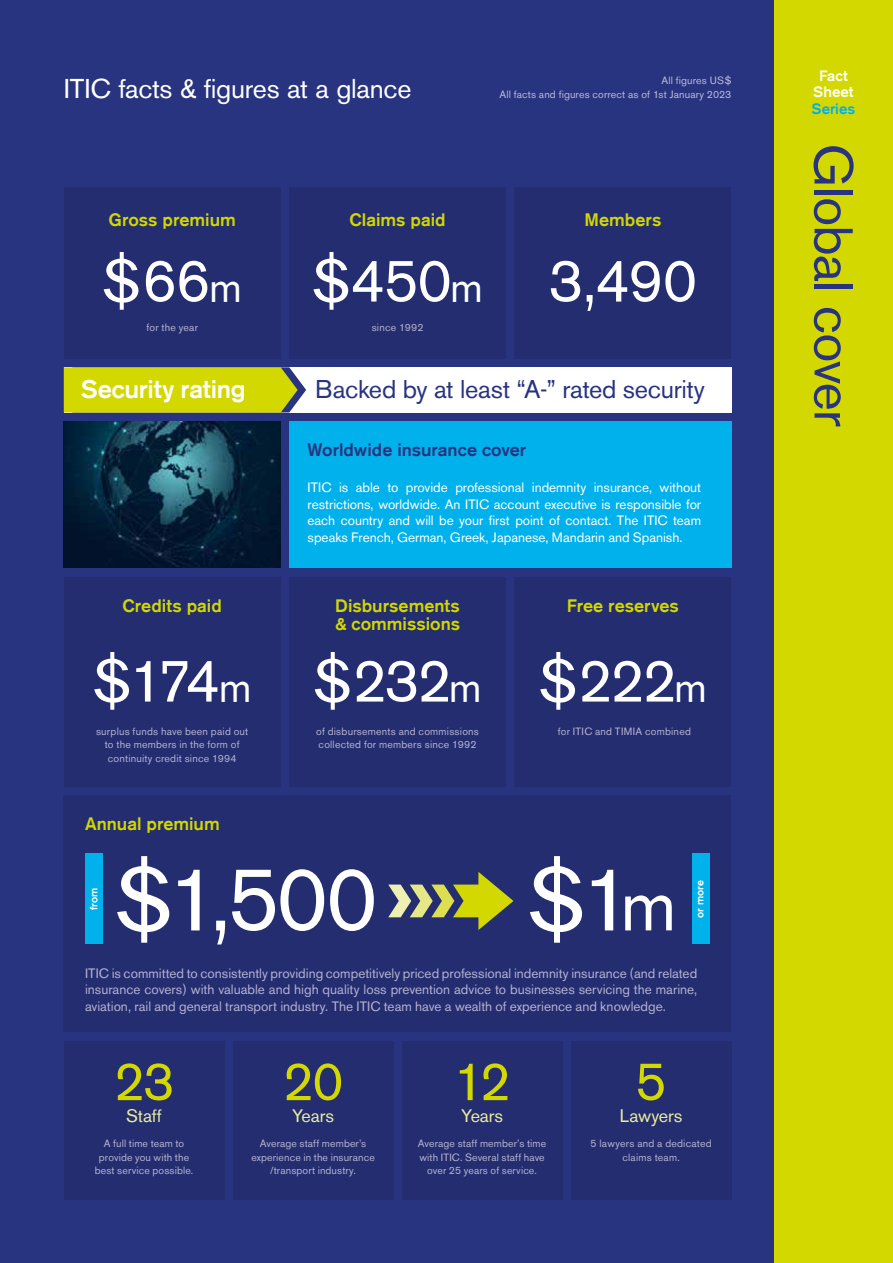
<style>
.page{position:relative;width:893px;height:1263px;background:#fff}
.page>*{position:absolute;margin:0;border:0;box-sizing:border-box;transform-origin:0 0}
.t1{font:90px "Akzidenz Grotesk BE";color:#fff}
.t2{font:60px "Akzidenz Grotesk BE";letter-spacing:-.045em;color:#fff}
.t3{font:54px "Akzidenz Grotesk BE";letter-spacing:-.015em;color:#283480}
.t4{font:54px "Akzidenz Grotesk BE";color:#d3d800}
.t5{font:27px "Akzidenz Grotesk BE";letter-spacing:-.01em;color:#fff}
.t6{font:25.5px "Akzidenz Grotesk BE";letter-spacing:-.01em;color:#283480}
.t7{font:500 25.5px "Akzidenz Grotesk BE";letter-spacing:-.01em;color:#fff}
.t8{font:500 18px "Akzidenz Grotesk BE";color:#d3d800}
.t9{font:500 18px "Akzidenz Grotesk BE";letter-spacing:-.005em;color:#283480}
.t10{font:18px "Akzidenz Grotesk BE";letter-spacing:-.005em;color:#eaeb9e}
.t11{font:500 15px/16.5px "Akzidenz Grotesk BE";color:#fff;text-align:center}
.t12{font:500 15px "Akzidenz Grotesk BE";color:#00b1eb}
.t13{font:13.5px/16.5px "Akzidenz Grotesk BE";color:#b5b2d0;text-align:justify}
.t14{font:13.5px/16.5px "Akzidenz Grotesk BE";color:#fff;text-align:justify}
.t15{font:10.5px/13.5px "Akzidenz Grotesk BE";letter-spacing:.015em;color:#b5b2d0;text-align:center}
.t16{font:10.5px/13.5px "Akzidenz Grotesk BE";letter-spacing:.01em;color:#bcb9d8;text-align:right}
.t17{font:500 10.5px "Akzidenz Grotesk BE";letter-spacing:.02em;color:#fff}
.s1{font-size:42px}
.s2{font-size:72px}
</style>
<div class="page">
<div style="left:774px;top:0;width:119px;height:1263px;background:#d3d800"></div>
<div style="left:0;top:0;width:774px;height:1263px;background:#283480"></div>
<div style="left:64px;top:1041px;width:160px;height:158px;background:#232d70"></div>
<div style="left:233px;top:1041px;width:160px;height:158px;background:#232d70"></div>
<div style="left:402px;top:1041px;width:160px;height:158px;background:#232d70"></div>
<div style="left:571px;top:1041px;width:160px;height:158px;background:#232d70"></div>
<img style="left:64px;top:422px;width:217px;height:146px">
<div style="left:289px;top:422px;width:442px;height:146px;background:#00b1eb"></div>
<div style="left:64px;top:367px;width:667px;height:45px;background:#fff"></div>
<svg style="left:64px;top:367px;width:242px;height:45px;background:#cdd20d"></svg>
<div style="left:64px;top:187px;width:217px;height:171px;background:#232d70"></div>
<div style="left:289px;top:187px;width:217px;height:171px;background:#232d70"></div>
<div style="left:514px;top:187px;width:217px;height:171px;background:#232d70"></div>
<div style="left:64px;top:577px;width:217px;height:210px;background:#232d70"></div>
<div style="left:289px;top:577px;width:217px;height:210px;background:#232d70"></div>
<div style="left:514px;top:577px;width:217px;height:210px;background:#232d70"></div>
<div style="left:63px;top:796px;width:668px;height:236px;background:#232d70"></div>
<div style="left:85px;top:854px;width:17px;height:90px;background:#00b1eb"></div>
<div style="left:693px;top:854px;width:17px;height:90px;background:#00b1eb"></div>
<svg style="left:388px;top:872px;width:125px;height:58px"></svg>
<h3 class="t5" style="left:64px;top:72px;width:349px">ITIC facts &amp; figures at a glance</h3>
<p class="t16" style="left:500px;top:74px;width:233px">All figures US$<br>All facts and figures correct as of 1st January 2023</p>
<h3 class="t8" style="left:109px;top:209px;width:129px">Gross premium</h3>
<h3 class="t8" style="left:349px;top:209px;width:98px">Claims paid</h3>
<h3 class="t8" style="left:584px;top:209px;width:79px">Members</h3>
<h2 class="t2" style="left:102px;top:245px;width:596px">$66<span class="s1">m</span> $450<span class="s1">m</span> 3,490</h2>
<p class="t15" style="left:146px;top:320px;width:53px">for the year</p>
<p class="t15" style="left:372px;top:320px;width:53px">since 1992</p>
<h3 class="t7" style="left:81px;top:373px;width:166px">Security rating</h3>
<h3 class="t6" style="left:315px;top:374px;width:391px">Backed by at least “A-” rated security</h3>
<h3 class="t8" style="left:123px;top:594px;width:101px">Credits paid</h3>
<h2 class="t2" style="left:93px;top:645px;width:160px">$174<span class="s1">m</span></h2>
<p class="t15" style="left:96px;top:724px;width:154px">surplus funds have been paid out to the members in the form of continuity credit since 1994</p>
<h3 class="t8" style="left:85px;top:813px;width:136px">Annual premium</h3>
<h3 class="t9" style="left:308px;top:439px;width:220px">Worldwide insurance cover</h3>
<p class="t14" style="left:308px;top:479px;width:395px">ITIC is able to provide professional indemnity insurance, without restrictions, worldwide. An ITIC account executive is responsible for each country and will be your first point of contact. The ITIC team speaks French, German, Greek, Japanese, Mandarin and Spanish.</p>
<h3 class="t8" style="left:335px;top:594px;width:126px">Disbursements</h3>
<h3 class="t8" style="left:567px;top:594px;width:113px">Free reserves</h3>
<h3 class="t8" style="left:335px;top:612px;width:127px">&amp; commissions</h3>
<h2 class="t2" style="left:313px;top:645px;width:395px">$232<span class="s1">m</span> $222<span class="s1">m</span></h2>
<p class="t15" style="left:316px;top:724px;width:164px;text-align:left">of disbursements and commissions collected for members since 1992</p>
<p class="t15" style="left:558px;top:724px;width:135px">for ITIC and TIMIA combined</p>
<p class="t17" style="left:87px;top:910px;width:24px;rotate:-90deg">from</p>
<h1 class="t1" style="left:115px;top:845px;width:264px">$1,500</h1>
<h1 class="t1" style="left:528px;top:845px;width:150px">$1<span class="s2">m</span></h1>
<p class="t17" style="left:693px;top:918px;width:40px;rotate:-90deg">or more</p>
<p class="t13" style="left:85px;top:965px;width:614px">ITIC is committed to consistently providing competitively priced professional indemnity insurance (and related insurance covers) with valuable and high quality loss prevention advice to businesses servicing the marine, aviation, rail and general transport industry. The ITIC team have a wealth of experience and knowledge.</p>
<h3 class="t4" style="left:114px;top:1049px;width:63px">23</h3>
<h3 class="t10" style="left:126px;top:1105px;width:37px">Staff</h3>
<p class="t15" style="left:95px;top:1137px;width:100px">A full time team to provide you with the best service possible.</p>
<h3 class="t4" style="left:282px;top:1049px;width:63px">20</h3>
<h3 class="t10" style="left:292px;top:1105px;width:43px">Years</h3>
<p class="t15" style="left:251px;top:1137px;width:125px">Average staff member’s experience in the insurance /transport industry.</p>
<h3 class="t4" style="left:453px;top:1049px;width:59px">12</h3>
<h3 class="t10" style="left:461px;top:1105px;width:43px">Years</h3>
<p class="t15" style="left:418px;top:1137px;width:130px">Average staff member’s time with ITIC. Several staff have over 25 years of service.</p>
<h3 class="t4" style="left:635px;top:1049px;width:33px">5</h3>
<h3 class="t10" style="left:620px;top:1105px;width:64px">Lawyers</h3>
<p class="t15" style="left:591px;top:1137px;width:123px">5 lawyers and a dedicated claims team.</p>
<h3 class="t11" style="left:813px;top:67px;width:42px">Fact<br>Sheet</h3>
<h3 class="t12" style="left:812px;top:100px;width:45px">Series</h3>
<h3 class="t3" style="left:865px;top:144px;width:285px;rotate:90deg">Global cover</h3>
</div>
